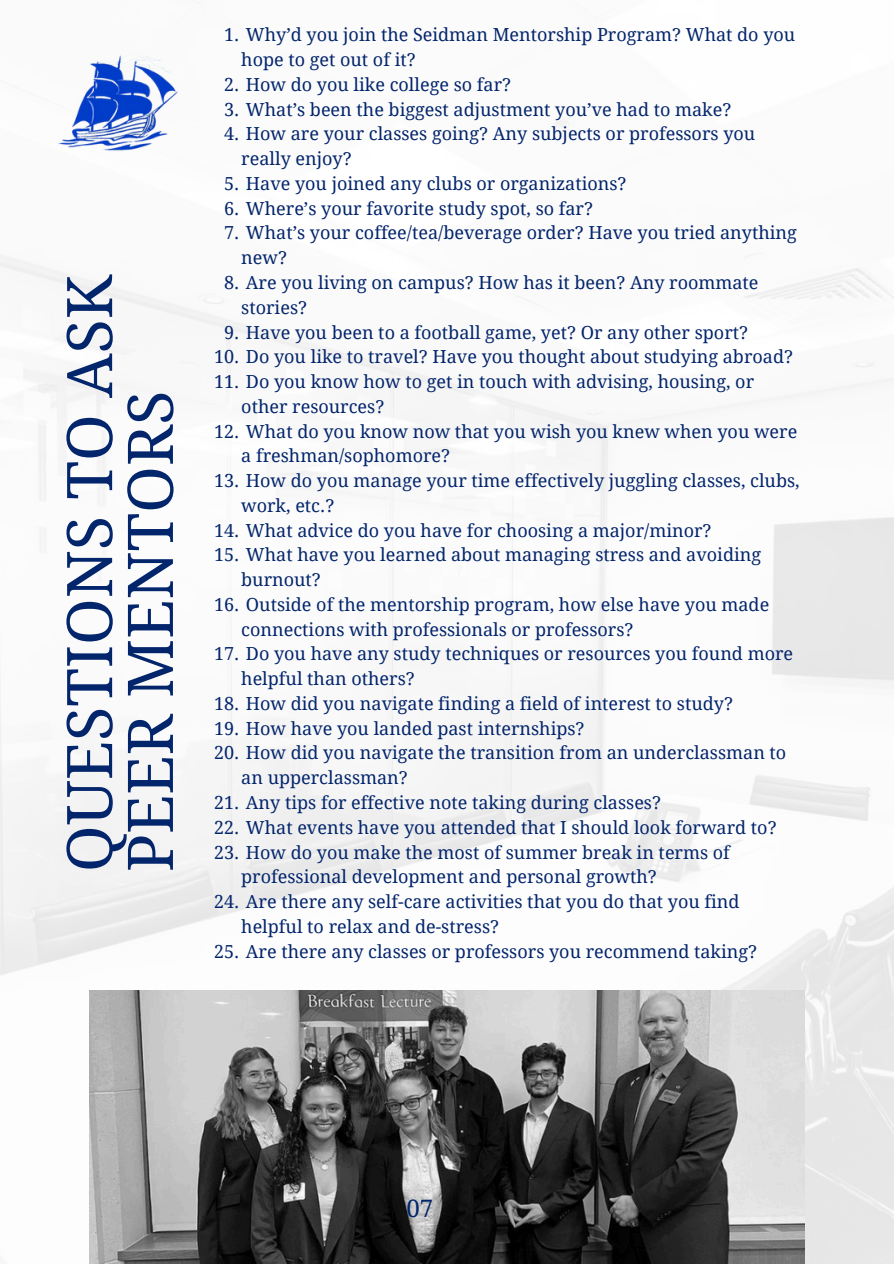
<style>
.page{position:relative;width:894px;height:1264px;background:#fff}
.page>*{position:absolute;margin:0;border:0;box-sizing:border-box;transform-origin:0 0}
.t1{font:63px/60.8px "Droid Serif";color:#03256c}
.t2{font:24px "Droid Serif";color:#03256c}
.t3{font:18px/24.8px "Droid Serif";color:#03256c}
</style>
<div class="page">
<img style="left:0;top:3px;width:893px;height:1260px">
<img style="left:89px;top:990px;width:715px;height:273px">
<img style="left:41px;top:25px;width:162px;height:162px">
<p class="t1" style="left:60px;top:872px;width:599px;rotate:-90deg">QUESTIONS TO ASK<br>PEER MENTORS</p>
<h1 class="t3" style="left:241px;top:23px;width:555px;text-indent:-17px">1. Why’d you join the Seidman Mentorship Program? What do you hope to get out of it?</h1>
<p class="t3" style="left:224px;top:72px;width:288px">2. How do you like college so far?</p>
<p class="t3" style="left:224px;top:97px;width:508px">3. What’s been the biggest adjustment you’ve had to make?</p>
<p class="t3" style="left:241px;top:122px;width:515px;text-indent:-17px">4. How are your classes going? Any subjects or professors you really enjoy?</p>
<p class="t3" style="left:224px;top:171px;width:404px">5. Have you joined any clubs or organizations?</p>
<p class="t3" style="left:224px;top:196px;width:370px">6. Where’s your favorite study spot, so far?</p>
<p class="t3" style="left:241px;top:221px;width:557px;text-indent:-17px">7. What’s your coffee/tea/beverage order? Have you tried anything new?</p>
<p class="t3" style="left:241px;top:270px;width:518px;text-indent:-17px">8. Are you living on campus? How has it been? Any roommate stories?</p>
<p class="t3" style="left:224px;top:320px;width:525px">9. Have you been to a football game, yet? Or any other sport?</p>
<p class="t3" style="left:214px;top:345px;width:580px">10. Do you like to travel? Have you thought about studying abroad?</p>
<p class="t3" style="left:241px;top:369px;width:514px;text-indent:-27px">11. Do you know how to get in touch with advising, housing, or other resources?</p>
<p class="t3" style="left:241px;top:419px;width:557px;text-indent:-27px">12. What do you know now that you wish you knew when you were a freshman/sophomore?</p>
<p class="t3" style="left:241px;top:468px;width:559px;text-indent:-27px">13. How do you manage your time effectively juggling classes, clubs, work, etc.?</p>
<p class="t3" style="left:214px;top:518px;width:499px">14. What advice do you have for choosing a major/minor?</p>
<p class="t3" style="left:241px;top:543px;width:521px;text-indent:-27px">15. What have you learned about managing stress and avoiding burnout?</p>
<p class="t3" style="left:241px;top:592px;width:529px;text-indent:-27px">16. Outside of the mentorship program, how else have you made connections with professionals or professors?</p>
<p class="t3" style="left:241px;top:642px;width:553px;text-indent:-27px">17. Do you have any study techniques or resources you found more helpful than others?</p>
<p class="t3" style="left:214px;top:691px;width:520px">18. How did you navigate finding a field of interest to study?</p>
<p class="t3" style="left:214px;top:716px;width:372px">19. How have you landed past internships?</p>
<p class="t3" style="left:241px;top:741px;width:546px;text-indent:-27px">20. How did you navigate the transition from an underclassman to an upperclassman?</p>
<p class="t3" style="left:214px;top:790px;width:448px">21. Any tips for effective note taking during classes?</p>
<p class="t3" style="left:214px;top:815px;width:564px">22. What events have you attended that I should look forward to?</p>
<p class="t3" style="left:241px;top:840px;width:490px;text-indent:-27px">23. How do you make the most of summer break in terms of professional development and personal growth?</p>
<p class="t3" style="left:241px;top:889px;width:499px;text-indent:-27px">24. Are there any self-care activities that you do that you find helpful to relax and de-stress?</p>
<p class="t3" style="left:214px;top:939px;width:544px">25. Are there any classes or professors you recommend taking?</p>
<p class="t2" style="left:406px;top:1194px;width:28px">07</p>
</div>
